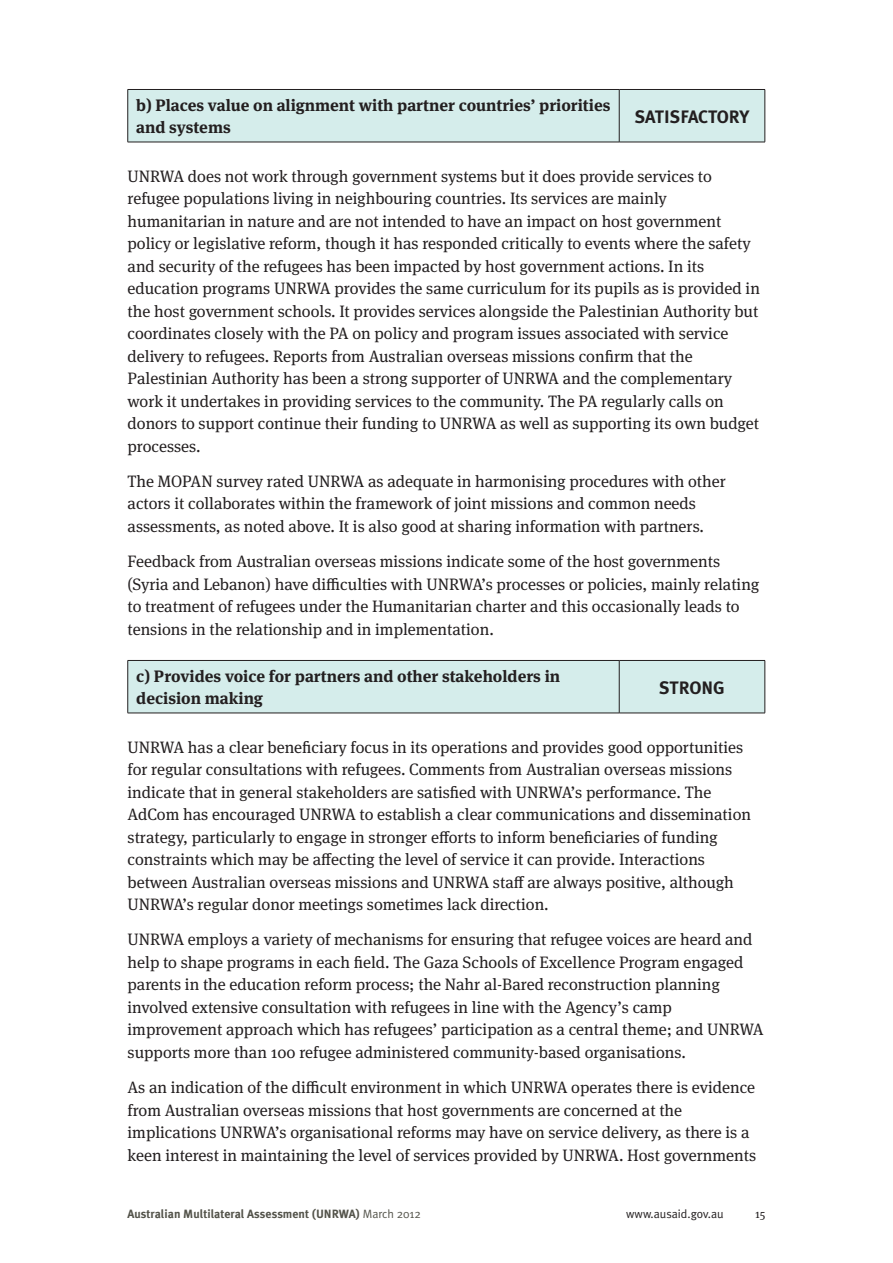
<style>
.page{position:relative;width:893px;height:1263px;background:#fff}
.page>*{position:absolute;margin:0;border:0;box-sizing:border-box;transform-origin:0 0}
._08bbbb_RIGHT_COLUMN{font:700 18px "Meta Plus";color:#231f20}
._04__BODY_TEXT{font:16.5px/22.5px "Meta Serif OT";color:#231f20}
._04__BODY_TEXT-2{font:700 16.5px/22.5px "Meta Serif OT";color:#231f20}
.t1{font:700 12px "Meta Plus";color:#53534a}
.t2{font:12px "Meta Plus Normal";color:#231f20}
.t3{font:12px "Meta Serif OT";color:#231f20}
.s1{font-family:"Meta Plus Normal";font-weight:400}
</style>
<div class="page">
<div style="left:128px;top:90px;width:637px;height:52px;background:#d5edeb"></div>
<hr style="left:128px;top:89px;width:491px;height:1px;background:#231f20">
<hr style="left:619px;top:89px;width:146px;height:1px;background:#231f20">
<hr style="left:619px;top:90px;width:1px;height:52px;background:#231f20">
<hr style="left:128px;top:142px;width:491px;height:1px;background:#231f20">
<hr style="left:619px;top:142px;width:146px;height:1px;background:#231f20">
<hr style="left:127px;top:90px;width:1px;height:52px;background:#231f20">
<hr style="left:765px;top:90px;width:1px;height:52px;background:#231f20">
<div style="left:128px;top:661px;width:637px;height:52px;background:#d5edeb"></div>
<hr style="left:128px;top:660px;width:491px;height:1px;background:#231f20">
<hr style="left:619px;top:660px;width:146px;height:1px;background:#231f20">
<hr style="left:619px;top:661px;width:1px;height:52px;background:#231f20">
<hr style="left:128px;top:713px;width:491px;height:1px;background:#231f20">
<hr style="left:619px;top:713px;width:146px;height:1px;background:#231f20">
<hr style="left:127px;top:661px;width:1px;height:52px;background:#231f20">
<hr style="left:765px;top:661px;width:1px;height:52px;background:#231f20">
<p class="_04__BODY_TEXT-2" style="left:136px;top:94px;width:476px">b) Places value on alignment with partner countries’ priorities and systems</p>
<p class="_08bbbb_RIGHT_COLUMN" style="left:635px;top:106px;width:116px">SATISFACTORY</p>
<p class="_04__BODY_TEXT" style="left:128px;top:165px;width:634px">UNRWA does not work through government systems but it does provide services to refugee populations living in neighbouring countries. Its services are mainly humanitarian in nature and are not intended to have an impact on host government policy or legislative reform, though it has responded critically to events where the safety and security of the refugees has been impacted by host government actions. In its education programs UNRWA provides the same curriculum for its pupils as is provided in the host government schools. It provides services alongside the Palestinian Authority but coordinates closely with the PA on policy and program issues associated with service delivery to refugees. Reports from Australian overseas missions confirm that the Palestinian Authority has been a strong supporter of UNRWA and the complementary work it undertakes in providing services to the community. The PA regularly calls on donors to support continue their funding to UNRWA as well as supporting its own budget processes.</p>
<p class="_04__BODY_TEXT" style="left:128px;top:470px;width:600px">The MOPAN survey rated UNRWA as adequate in harmonising procedures with other actors it collaborates within the framework of joint missions and common needs assessments, as noted above. It is also good at sharing information with partners.</p>
<p class="_04__BODY_TEXT" style="left:128px;top:551px;width:633px">Feedback from Australian overseas missions indicate some of the host governments (Syria and Lebanon) have difficulties with UNRWA’s processes or policies, mainly relating to treatment of refugees under the Humanitarian charter and this occasionally leads to tensions in the relationship and in implementation.</p>
<p class="_04__BODY_TEXT-2" style="left:136px;top:665px;width:425px">c) Provides voice for partners and other stakeholders in decision making</p>
<p class="_08bbbb_RIGHT_COLUMN" style="left:659px;top:677px;width:67px">STRONG</p>
<p class="_04__BODY_TEXT" style="left:128px;top:736px;width:625px">UNRWA has a clear beneficiary focus in its operations and provides good opportunities for regular consultations with refugees. Comments from Australian overseas missions indicate that in general stakeholders are satisfied with UNRWA’s performance. The AdCom has encouraged UNRWA to establish a clear communications and dissemination strategy, particularly to engage in stronger efforts to inform beneficiaries of funding constraints which may be affecting the level of service it can provide. Interactions between Australian overseas missions and UNRWA staff are always positive, although UNRWA’s regular donor meetings sometimes lack direction.</p>
<p class="_04__BODY_TEXT" style="left:128px;top:929px;width:638px">UNRWA employs a variety of mechanisms for ensuring that refugee voices are heard and help to shape programs in each field. The Gaza Schools of Excellence Program engaged parents in the education reform process; the Nahr al-Bared reconstruction planning involved extensive consultation with refugees in line with the Agency’s camp improvement approach which has refugees’ participation as a central theme; and UNRWA supports more than 100 refugee administered community-based organisations.</p>
<p class="_04__BODY_TEXT" style="left:128px;top:1076px;width:630px">As an indication of the difficult environment in which UNRWA operates there is evidence from Australian overseas missions that host governments are concerned at the implications UNRWA’s organisational reforms may have on service delivery, as there is a keen interest in maintaining the level of services provided by UNRWA. Host governments</p>
<p class="t1" style="left:128px;top:1207px;width:295px">Australian Multilateral Assessment (UNRWA) <span class="s1">March 2012</span></p>
<p class="t2" style="left:626px;top:1207px;width:99px">www.ausaid.gov.au</p>
<p class="t3" style="left:755px;top:1207px;width:12px">15</p>
</div>
